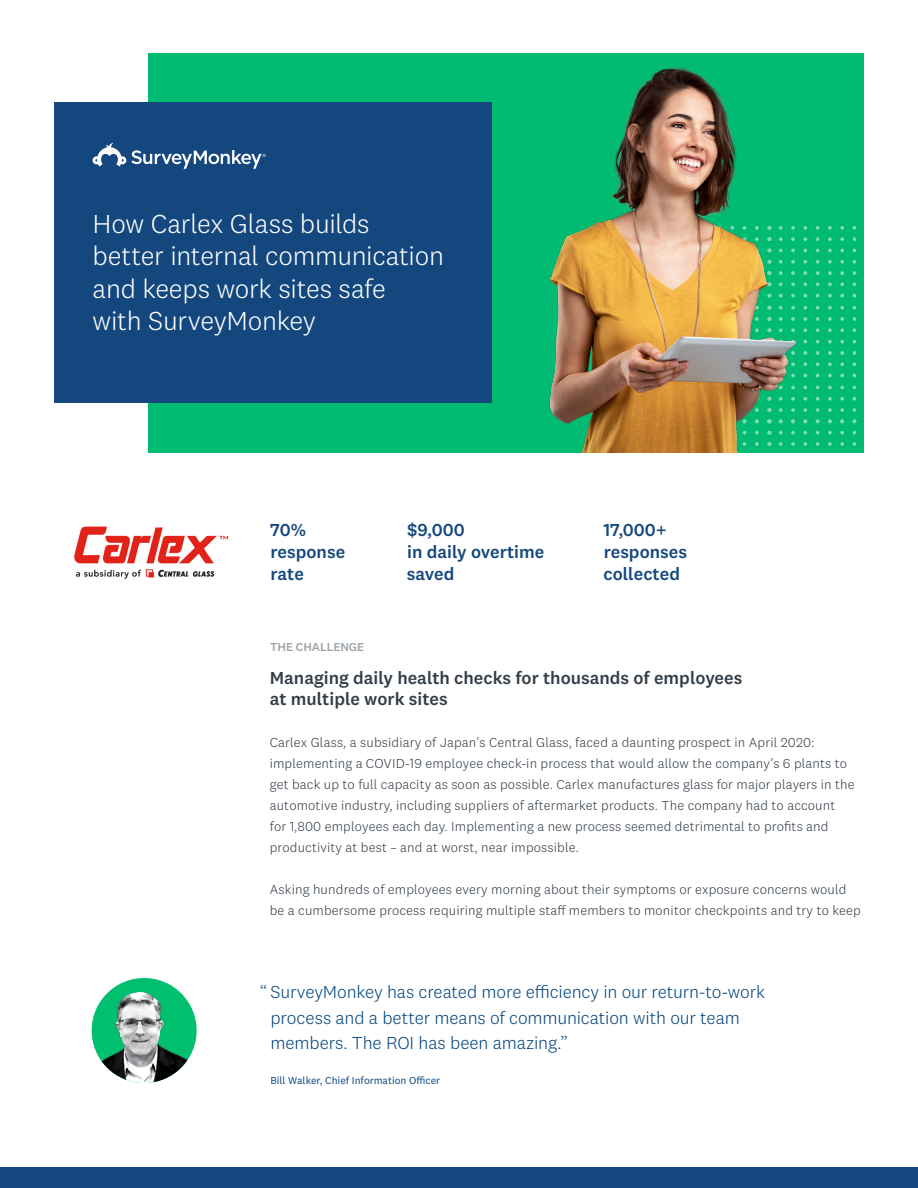
<style>
.page{position:relative;width:918px;height:1188px;background:#fff}
.page>*{position:absolute;margin:0;border:0;box-sizing:border-box;transform-origin:0 0}
.t1{font:300 27px/32.4px "National 2";letter-spacing:-.01em;color:#fff}
.t2{font:300 18px/25.5px "National 2";letter-spacing:-.005em;color:#05467e}
.t3{font:500 18px/21px "National 2";color:#333e48}
.t4{font:500 18px/21.6px "National 2";color:#14477d}
.t5{font:300 13.5px/21px "National 2";letter-spacing:.01em;color:#333e48}
.t6{font:500 12px "National 2";color:#9ca4aa}
.t7{font:10.5px "National 2";color:#05467e}
</style>
<div class="page">
<div style="left:0;top:1167px;width:918px;height:21px;background:#14477d"></div>
<div style="left:149px;top:53px;width:715px;height:399px;background:#00bb71"></div>
<div style="left:54px;top:102px;width:438px;height:301px;background:#14477d"></div>
<svg style="left:93px;top:143px;width:173px;height:26px"></svg>
<img style="left:92px;top:978px;width:105px;height:105px;border-radius:52px">
<img style="left:74px;top:526px;width:155px;height:53px">
<svg style="left:816px;top:408px;width:3px;height:4px"></svg>
<svg style="left:816px;top:397px;width:3px;height:4px"></svg>
<svg style="left:828px;top:408px;width:4px;height:4px"></svg>
<svg style="left:828px;top:397px;width:4px;height:4px"></svg>
<svg style="left:828px;top:386px;width:4px;height:3px"></svg>
<svg style="left:840px;top:408px;width:4px;height:4px"></svg>
<svg style="left:840px;top:397px;width:4px;height:4px"></svg>
<svg style="left:840px;top:386px;width:4px;height:3px"></svg>
<svg style="left:853px;top:408px;width:3px;height:4px"></svg>
<svg style="left:853px;top:397px;width:3px;height:4px"></svg>
<svg style="left:816px;top:362px;width:3px;height:4px"></svg>
<svg style="left:816px;top:351px;width:3px;height:4px"></svg>
<svg style="left:816px;top:328px;width:3px;height:4px"></svg>
<svg style="left:816px;top:317px;width:3px;height:4px"></svg>
<svg style="left:816px;top:306px;width:3px;height:4px"></svg>
<svg style="left:828px;top:374px;width:4px;height:3px"></svg>
<svg style="left:828px;top:362px;width:4px;height:4px"></svg>
<svg style="left:828px;top:351px;width:4px;height:4px"></svg>
<svg style="left:828px;top:340px;width:4px;height:3px"></svg>
<svg style="left:828px;top:328px;width:4px;height:4px"></svg>
<svg style="left:828px;top:317px;width:4px;height:4px"></svg>
<svg style="left:828px;top:306px;width:4px;height:4px"></svg>
<svg style="left:840px;top:374px;width:4px;height:3px"></svg>
<svg style="left:840px;top:362px;width:4px;height:4px"></svg>
<svg style="left:840px;top:351px;width:4px;height:4px"></svg>
<svg style="left:840px;top:340px;width:4px;height:3px"></svg>
<svg style="left:840px;top:328px;width:4px;height:4px"></svg>
<svg style="left:840px;top:317px;width:4px;height:4px"></svg>
<svg style="left:840px;top:306px;width:4px;height:4px"></svg>
<svg style="left:853px;top:362px;width:3px;height:4px"></svg>
<svg style="left:853px;top:351px;width:3px;height:4px"></svg>
<svg style="left:853px;top:328px;width:3px;height:4px"></svg>
<svg style="left:853px;top:317px;width:3px;height:4px"></svg>
<svg style="left:853px;top:306px;width:3px;height:4px"></svg>
<svg style="left:816px;top:294px;width:3px;height:4px"></svg>
<svg style="left:816px;top:282px;width:3px;height:4px"></svg>
<svg style="left:816px;top:271px;width:3px;height:4px"></svg>
<svg style="left:816px;top:260px;width:3px;height:4px"></svg>
<svg style="left:816px;top:237px;width:3px;height:4px"></svg>
<svg style="left:816px;top:226px;width:3px;height:4px"></svg>
<svg style="left:828px;top:294px;width:4px;height:4px"></svg>
<svg style="left:828px;top:282px;width:4px;height:4px"></svg>
<svg style="left:828px;top:271px;width:4px;height:4px"></svg>
<svg style="left:828px;top:260px;width:4px;height:4px"></svg>
<svg style="left:828px;top:249px;width:4px;height:3px"></svg>
<svg style="left:828px;top:237px;width:4px;height:4px"></svg>
<svg style="left:828px;top:226px;width:4px;height:4px"></svg>
<svg style="left:840px;top:294px;width:4px;height:4px"></svg>
<svg style="left:840px;top:282px;width:4px;height:4px"></svg>
<svg style="left:840px;top:271px;width:4px;height:4px"></svg>
<svg style="left:840px;top:260px;width:4px;height:4px"></svg>
<svg style="left:840px;top:249px;width:4px;height:3px"></svg>
<svg style="left:840px;top:237px;width:4px;height:4px"></svg>
<svg style="left:840px;top:226px;width:4px;height:4px"></svg>
<svg style="left:853px;top:294px;width:3px;height:4px"></svg>
<svg style="left:853px;top:282px;width:3px;height:4px"></svg>
<svg style="left:853px;top:271px;width:3px;height:4px"></svg>
<svg style="left:853px;top:260px;width:3px;height:4px"></svg>
<svg style="left:853px;top:237px;width:3px;height:4px"></svg>
<svg style="left:853px;top:226px;width:3px;height:4px"></svg>
<svg style="left:816px;top:442px;width:3px;height:4px"></svg>
<svg style="left:816px;top:431px;width:3px;height:4px"></svg>
<svg style="left:816px;top:419px;width:3px;height:4px"></svg>
<svg style="left:828px;top:442px;width:4px;height:4px"></svg>
<svg style="left:828px;top:431px;width:4px;height:4px"></svg>
<svg style="left:828px;top:419px;width:4px;height:4px"></svg>
<svg style="left:840px;top:442px;width:4px;height:4px"></svg>
<svg style="left:840px;top:431px;width:4px;height:4px"></svg>
<svg style="left:840px;top:419px;width:4px;height:4px"></svg>
<svg style="left:853px;top:442px;width:3px;height:4px"></svg>
<svg style="left:853px;top:431px;width:3px;height:4px"></svg>
<svg style="left:853px;top:419px;width:3px;height:4px"></svg>
<img style="left:549px;top:67px;width:259px;height:385px">
<h1 class="t1" style="left:93px;top:207px;width:353px">How Carlex Glass builds better internal communication and keeps work sites safe<br>with SurveyMonkey</h1>
<h2 class="t4" style="left:270px;top:519px;width:76px">70% response rate</h2>
<h2 class="t4" style="left:407px;top:519px;width:139px">$9,000<br>in daily overtime saved</h2>
<h2 class="t4" style="left:603px;top:519px;width:85px">17,000+ responses collected</h2>
<p class="t6" style="left:270px;top:640px;width:96px">THE CHALLENGE</p>
<h2 class="t3" style="left:270px;top:667px;width:474px">Managing daily health checks for thousands of employees at multiple work sites</h2>
<p class="t5" style="left:270px;top:732px;width:586px">Carlex Glass, a subsidiary of Japan’s Central Glass, faced a daunting prospect in April 2020: implementing a COVID-19 employee check-in process that would allow the company’s 6 plants to get back up to full capacity as soon as possible. Carlex manufactures glass for major players in the automotive industry, including suppliers of aftermarket products. The company had to account for 1,800 employees each day. Implementing a new process seemed detrimental to profits and productivity at best – and at worst, near impossible.</p>
<p class="t5" style="left:270px;top:879px;width:593px">Asking hundreds of employees every morning about their symptoms or exposure concerns would be a cumbersome process requiring multiple staff members to monitor checkpoints and try to keep</p>
<h2 class="t2" style="left:270px;top:979px;width:496px;text-indent:-10px">“ SurveyMonkey has created more efficiency in our return-to-work process and a better means of communication with our team members. The ROI has been amazing.”</h2>
<p class="t7" style="left:270px;top:1074px;width:171px">Bill Walker, Chief Information Officer</p>
</div>
